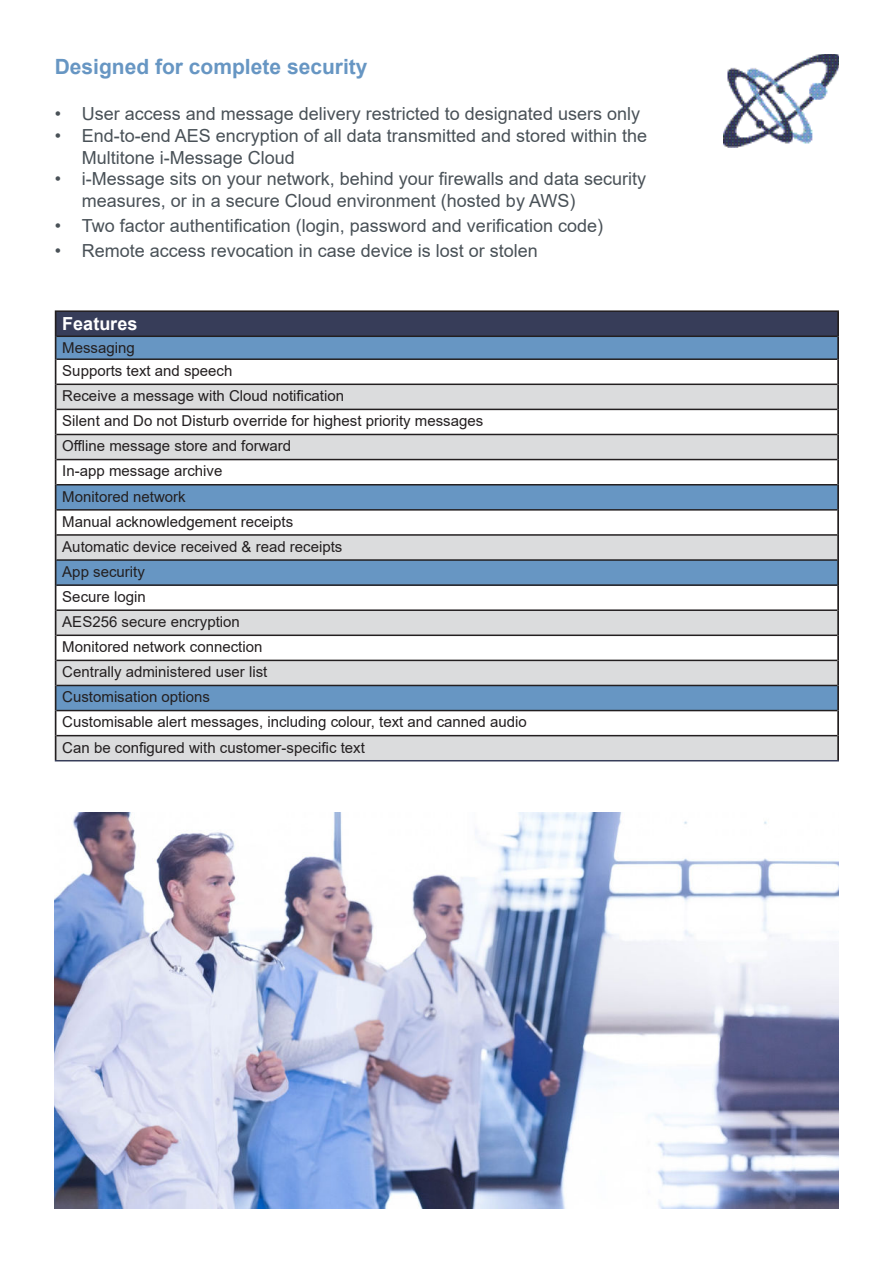
<style>
.page{position:relative;width:893px;height:1263px;background:#fff}
.page>*{position:absolute;margin:0;border:0;box-sizing:border-box;transform-origin:0 0}
.t1{font:700 21px "Arial";color:#6796c3}
.t2{font:18px/21.6px "Arial";color:#495157}
.t3{font:700 18px "Arial";color:#fff}
.t4{font:15px/25px "Arial";color:#231f20}
</style>
<div class="page">
<div style="left:56px;top:311px;width:782px;height:25px;background:#373d59"></div>
<svg style="left:56px;top:337px;width:781px;height:47px"></svg>
<svg style="left:56px;top:385px;width:781px;height:375px"></svg>
<div style="left:56px;top:560px;width:782px;height:25px;background:#6796c3"></div>
<hr style="left:56px;top:335px;width:781px;height:2px;background:#231f20">
<hr style="left:56px;top:358px;width:781px;height:2px;background:#231f20">
<hr style="left:56px;top:384px;width:781px;height:1px;background:#231f20">
<hr style="left:56px;top:409px;width:781px;height:1px;background:#231f20">
<hr style="left:56px;top:434px;width:781px;height:1px;background:#231f20">
<hr style="left:56px;top:459px;width:781px;height:1px;background:#231f20">
<hr style="left:56px;top:484px;width:781px;height:1px;background:#231f20">
<hr style="left:56px;top:509px;width:781px;height:2px;background:#231f20">
<hr style="left:56px;top:534px;width:781px;height:2px;background:#231f20">
<hr style="left:56px;top:559px;width:781px;height:2px;background:#231f20">
<hr style="left:56px;top:584px;width:781px;height:2px;background:#231f20">
<hr style="left:56px;top:609px;width:781px;height:2px;background:#231f20">
<hr style="left:56px;top:634px;width:781px;height:2px;background:#231f20">
<hr style="left:56px;top:660px;width:781px;height:1px;background:#231f20">
<hr style="left:56px;top:685px;width:781px;height:1px;background:#231f20">
<hr style="left:56px;top:710px;width:781px;height:1px;background:#231f20">
<hr style="left:56px;top:735px;width:781px;height:1px;background:#231f20">
<hr style="left:55px;top:760px;width:784px;height:1px;background:#373d59">
<hr style="left:55px;top:310px;width:784px;height:2px;background:#231f20">
<hr style="left:837px;top:312px;width:2px;height:24px;background:#231f20">
<hr style="left:837px;top:336px;width:2px;height:23px;background:#231f20">
<hr style="left:837px;top:359px;width:2px;height:25px;background:#231f20">
<hr style="left:837px;top:384px;width:2px;height:25px;background:#231f20">
<hr style="left:837px;top:409px;width:2px;height:25px;background:#231f20">
<hr style="left:837px;top:434px;width:2px;height:26px;background:#231f20">
<hr style="left:837px;top:460px;width:2px;height:25px;background:#231f20">
<hr style="left:837px;top:485px;width:2px;height:25px;background:#231f20">
<hr style="left:837px;top:510px;width:2px;height:25px;background:#231f20">
<hr style="left:837px;top:535px;width:2px;height:25px;background:#231f20">
<hr style="left:837px;top:560px;width:2px;height:25px;background:#231f20">
<hr style="left:837px;top:585px;width:2px;height:25px;background:#231f20">
<hr style="left:837px;top:610px;width:2px;height:25px;background:#231f20">
<hr style="left:837px;top:635px;width:2px;height:25px;background:#231f20">
<hr style="left:837px;top:660px;width:2px;height:25px;background:#231f20">
<hr style="left:837px;top:685px;width:2px;height:25px;background:#231f20">
<hr style="left:837px;top:710px;width:2px;height:26px;background:#231f20">
<svg style="left:55px;top:312px;width:1px;height:448px"></svg>
<hr style="left:837px;top:736px;width:2px;height:24px;background:#231f20">
<img style="left:723px;top:54px;width:116px;height:94px">
<img style="left:54px;top:813px;width:784px;height:396px">
<h1 class="t1" style="left:55px;top:58px;width:314px">Designed for complete security</h1>
<p class="t2" style="left:55px;top:105px;width:587px">• User access and message delivery restricted to designated users only</p>
<p class="t2" style="left:82px;top:127px;width:567px;text-indent:-27px">• End-to-end AES encryption of all data transmitted and stored within the<br>Multitone i-Message Cloud</p>
<p class="t2" style="left:82px;top:170px;width:566px;text-indent:-27px">• i-Message sits on your network, behind your firewalls and data security measures, or in a secure Cloud environment (hosted by AWS)</p>
<p class="t2" style="left:55px;top:217px;width:550px">• Two factor authentification (login, password and verification code)</p>
<p class="t2" style="left:55px;top:242px;width:485px">• Remote access revocation in case device is lost or stolen</p>
<p class="t3" style="left:62px;top:317px;width:77px">Features</p>
<p class="t4" style="left:62px;top:338px;width:172px;line-height:23px">Messaging<br>Supports text and speech</p>
<p class="t4" style="left:62px;top:383px;width:466px">Receive a message with Cloud notification<br>Silent and Do not Disturb override for highest priority messages Offline message store and forward<br>In-app message archive<br>Monitored network<br>Manual acknowledgement receipts<br>Automatic device received &amp; read receipts<br>App security<br>Secure login<br>AES256 secure encryption<br>Monitored network connection<br>Centrally administered user list<br>Customisation options<br>Customisable alert messages, including colour, text and canned audio Can be configured with customer-specific text</p>
</div>
